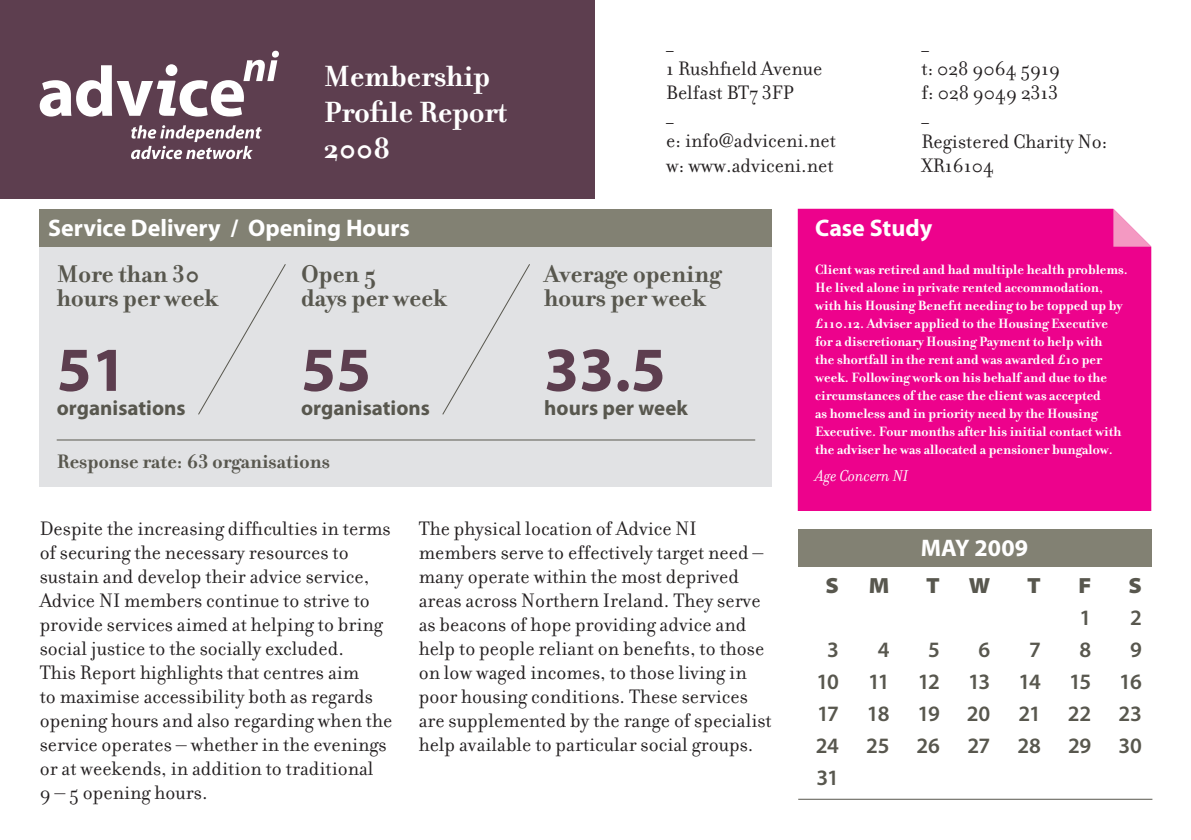
<style>
.page{position:relative;width:1191px;height:840px;background:#fff}
.page>*{position:absolute;margin:0;border:0;box-sizing:border-box;transform-origin:0 0}
.t1{font:700 63px "Myriad Pro";color:#5d3e4f}
.t2{font:700 31.6px/36px "Filosofia";color:#fff}
.t3{font:700 26px/24px "Filosofia";color:#58574e}
.t4{font:700 24px "Myriad";color:#fff}
.t5{font:700 24px "Myriad Pro";color:#fff}
.t6{font:600 22px/32px "Myriad Pro";letter-spacing:-.045em;color:#58574e;text-align:center}
.t7{font:900 semi-expanded 22px "Myriad Pro";color:#58574e}
.t8{font:21px/24px "Filosofia";color:#231f20}
.t9{font:700 21px "Myriad Pro";color:#58574e}
.t10{font:700 21px "Filosofia";color:#58574e}
.t11{font:italic 17px "Filosofia";color:#fff}
.t12{font:700 14.4px/18px "Filosofia";color:#fff}
</style>
<div class="page">
<div style="left:0;top:0;width:594px;height:198px;background:#5d3e4f"></div>
<svg style="left:40px;top:51px;width:239px;height:65px"></svg>
<svg style="left:131px;top:125px;width:131px;height:34px"></svg>
<hr style="left:798px;top:798px;width:354px;height:1px;background:#58574e">
<div style="left:797px;top:209px;width:354px;height:301px;background:#ed028c"></div>
<svg style="left:1113px;top:209px;width:38px;height:37px"></svg>
<div style="left:40px;top:246px;width:732px;height:240px;background:#e1e2e4"></div>
<div style="left:40px;top:209px;width:732px;height:37px;background:#828173"></div>
<div style="left:797px;top:528px;width:354px;height:38px;background:#828173"></div>
<svg style="left:56px;top:264px;width:700px;height:177px"></svg>
<h2 class="t2" style="left:324px;top:62px;width:185px">Membership<br>Profile Report<br>2008</h2>
<p class="t8" style="left:666px;top:36px;width:171px">_<br>1 Rushfield Avenue<br>Belfast BT7 3FP<br>_<br>e: info@adviceni.net w: www.adviceni.net</p>
<p class="t8" style="left:921px;top:36px;width:187px">_<br>t: 028 9064 5919<br>f: 028 9049 2313<br>_<br>Registered Charity No:<br>XR16104</p>
<p class="t4" style="left:48px;top:219px;width:363px">Service Delivery / Opening Hours</p>
<p class="t3" style="left:57px;top:265px;width:163px">More than 30 hours per week</p>
<p class="t3" style="left:301px;top:265px;width:147px">Open 5<br>days per week</p>
<p class="t3" style="left:544px;top:265px;width:178px">Average opening hours per week</p>
<h1 class="t1" style="left:57px;top:345px;width:71px">51</h1>
<p class="t9" style="left:57px;top:399px;width:130px">organisations</p>
<h1 class="t1" style="left:544px;top:345px;width:123px">33.5</h1>
<p class="t9" style="left:544px;top:399px;width:145px">hours per week</p>
<h1 class="t1" style="left:301px;top:345px;width:72px">55</h1>
<p class="t9" style="left:301px;top:399px;width:130px">organisations</p>
<p class="t10" style="left:57px;top:455px;width:275px">Response rate: 63 organisations</p>
<p class="t8" style="left:40px;top:519px;width:354px">Despite the increasing difficulties in terms of securing the necessary resources to sustain and develop their advice service, Advice NI members continue to strive to provide services aimed at helping to bring social justice to the socially excluded.<br>This Report highlights that centres aim<br>to maximise accessibility both as regards opening hours and also regarding when the service operates – whether in the evenings or at weekends, in addition to traditional<br>9 – 5 opening hours.</p>
<p class="t8" style="left:419px;top:519px;width:354px">The physical location of Advice NI members serve to effectively target need – many operate within the most deprived areas across Northern Ireland. They serve as beacons of hope providing advice and help to people reliant on benefits, to those on low waged incomes, to those living in poor housing conditions. These services are supplemented by the range of specialist help available to particular social groups.</p>
<p class="t4" style="left:815px;top:219px;width:118px">Case Study</p>
<p class="t12" style="left:815px;top:262px;width:314px">Client was retired and had multiple health problems.<br>He lived alone in private rented accommodation, with his Housing Benefit needing to be topped up by £110.12. Adviser applied to the Housing Executive for a discretionary Housing Payment to help with<br>the shortfall in the rent and was awarded £10 per week. Following work on his behalf and due to the circumstances of the case the client was accepted<br>as homeless and in priority need by the Housing Executive. Four months after his initial contact with the adviser he was allocated a pensioner bungalow.</p>
<p class="t11" style="left:815px;top:470px;width:95px">Age Concern NI</p>
<p class="t7" style="left:825px;top:576px;width:15px">S</p>
<p class="t6" style="left:816px;top:634px;width:25px">3<br>10<br>17<br>24<br>31</p>
<p class="t7" style="left:869px;top:576px;width:22px">M</p>
<p class="t6" style="left:866px;top:634px;width:25px">4<br>11<br>18<br>25</p>
<p class="t5" style="left:921px;top:538px;width:109px">MAY 2009</p>
<p class="t7" style="left:926px;top:576px;width:15px">T</p>
<p class="t6" style="left:916px;top:634px;width:25px">5<br>12<br>19<br>26</p>
<p class="t7" style="left:969px;top:576px;width:23px">W</p>
<p class="t6" style="left:967px;top:634px;width:25px">6<br>13<br>20<br>27</p>
<p class="t7" style="left:1027px;top:576px;width:15px">T</p>
<p class="t6" style="left:1017px;top:634px;width:25px">7<br>14<br>21<br>28</p>
<p class="t7" style="left:1078px;top:576px;width:14px">F</p>
<p class="t6" style="left:1068px;top:602px;width:25px">1<br>8<br>15<br>22<br>29</p>
<p class="t7" style="left:1128px;top:576px;width:15px">S</p>
<p class="t6" style="left:1118px;top:602px;width:25px">2<br>9<br>16<br>23<br>30</p>
</div>
